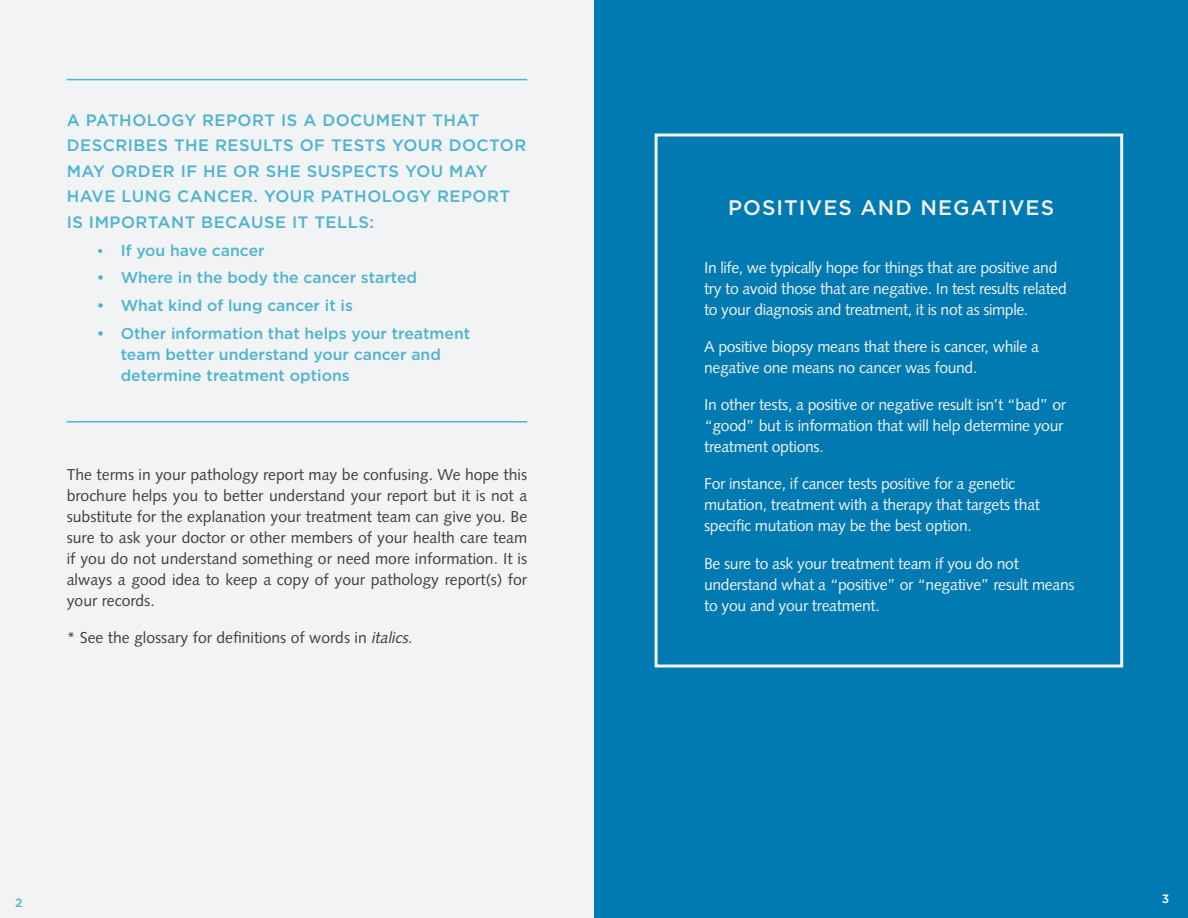
<style>
.page{position:relative;width:1188px;height:918px;background:#f2f3f4}
.page>*{position:absolute;margin:0;border:0;box-sizing:border-box;transform-origin:0 0}
.t1{font:500 21px "Gotham";letter-spacing:.05em;color:#f2f3f4}
.t2{font:500 16.5px/25.5px "Gotham";letter-spacing:.03em;color:#4db3cf}
.t3{font:15.75px/21px "Syntax LT Std";letter-spacing:-.02em;color:#f2f3f4}
.t4{font:15.75px/21px "Syntax LT Std";color:#3e3e3f;text-align:justify}
.t5{font:500 15.75px/21px "Gotham";color:#4db3cf}
.t6{font:500 12px "Gotham";color:#4db3cf}
.t7{font:500 12px "Gotham";color:#fff}
.s1{font-size:14.4px}
.s2{font-style:italic}
</style>
<div class="page">
<hr style="left:67px;top:79px;width:460px;height:1px;background:#4db3cf">
<hr style="left:67px;top:421px;width:460px;height:2px;background:#4db3cf">
<div style="left:594px;top:0;width:594px;height:918px;background:#007ab0"></div>
<div style="left:655px;top:134px;width:468px;height:534px;border:3px solid #f2f3f4"></div>
<p class="t2" style="left:67px;top:107px;width:461px">A PATHOLOGY REPORT IS A DOCUMENT THAT DESCRIBES THE RESULTS OF TESTS YOUR DOCTOR MAY ORDER IF HE OR SHE SUSPECTS YOU MAY HAVE LUNG CANCER. YOUR PATHOLOGY REPORT IS IMPORTANT BECAUSE IT TELLS:</p>
<p class="t5" style="left:97px;top:239px;width:169px"><span class="s1">•</span> If you have cancer</p>
<p class="t5" style="left:97px;top:267px;width:322px">• Where in the body the cancer started</p>
<p class="t5" style="left:97px;top:295px;width:258px">• What kind of lung cancer it is</p>
<p class="t5" style="left:121px;top:323px;width:351px;text-indent:-24px">• Other information that helps your treatment team better understand your cancer and determine treatment options</p>
<p class="t4" style="left:67px;top:464px;width:462px">The terms in your pathology report may be confusing. We hope this brochure helps you to better understand your report but it is not a substitute for the explanation your treatment team can give you. Be sure to ask your doctor or other members of your health care team if you do not understand something or need more information. It is always a good idea to keep a copy of your pathology report(s) for your records.</p>
<p class="t4" style="left:67px;top:627px;width:351px">* See the glossary for definitions of words in <span class="s2">italics.</span></p>
<h1 class="t1" style="left:728px;top:194px;width:328px">POSITIVES AND NEGATIVES</h1>
<p class="t3" style="left:704px;top:257px;width:364px">In life, we typically hope for things that are positive and try to avoid those that are negative. In test results related to your diagnosis and treatment, it is not as simple.</p>
<p class="t3" style="left:704px;top:336px;width:336px">A positive biopsy means that there is cancer, while a negative one means no cancer was found.</p>
<p class="t3" style="left:704px;top:394px;width:363px">In other tests, a positive or negative result isn’t “bad” or “good” but is information that will help determine your treatment options.</p>
<p class="t3" style="left:704px;top:474px;width:338px">For instance, if cancer tests positive for a genetic mutation, treatment with a therapy that targets that specific mutation may be the best option.</p>
<p class="t3" style="left:704px;top:553px;width:372px">Be sure to ask your treatment team if you do not understand what a “positive” or “negative” result means to you and your treatment.</p>
<p class="t7" style="left:1162px;top:891px;width:9px">3</p>
<p class="t6" style="left:15px;top:895px;width:9px">2</p>
<p class="t6" style="left:1168px;top:895px;width:9px">3</p>
</div>
